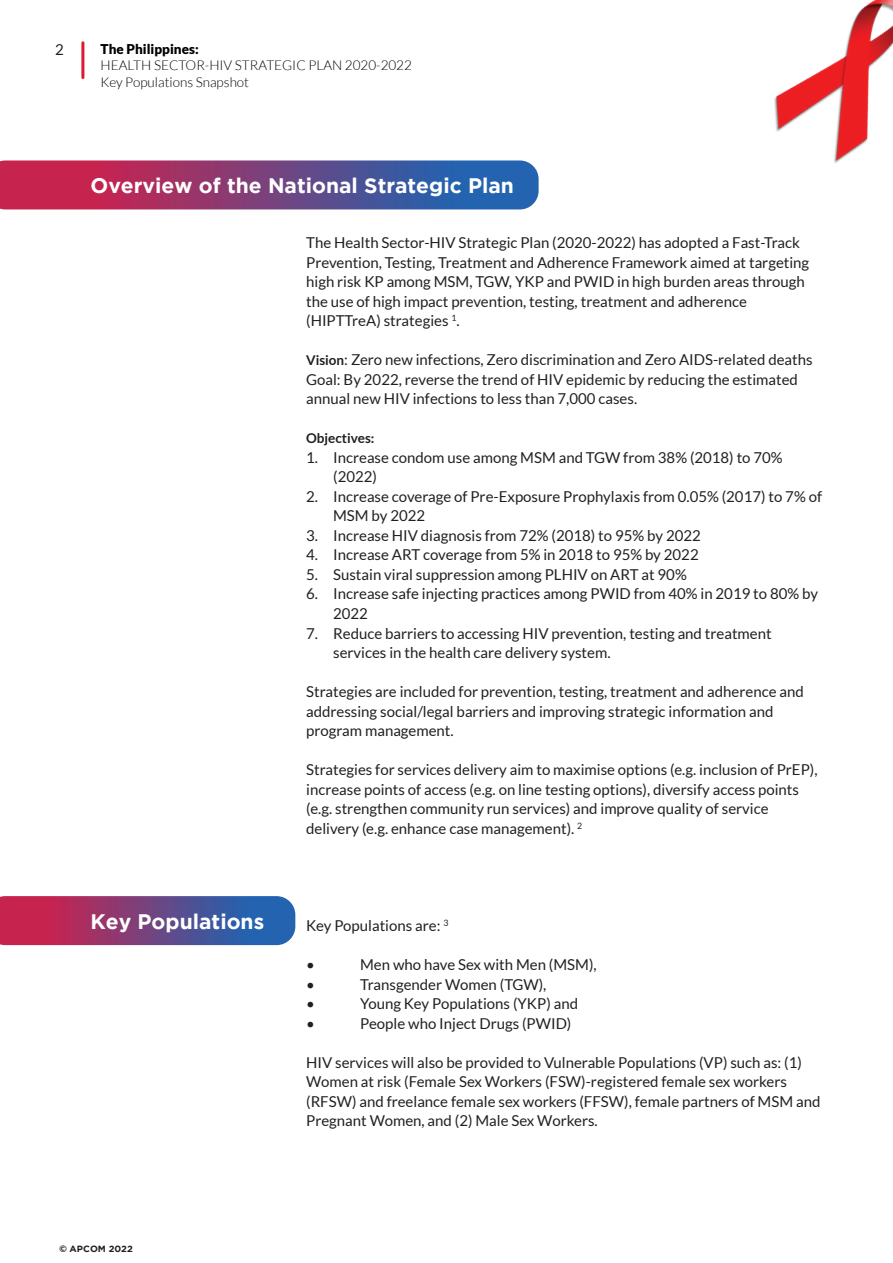
<style>
.page{position:relative;width:893px;height:1263px;background:#fff}
.page>*{position:absolute;margin:0;border:0;box-sizing:border-box;transform-origin:0 0}
.t1{font:700 21px "Gotham";color:#fff}
.t2{font:15px/19.5px "Lato";color:#231f20}
.t3{font:300 13.5px/16.2px "Lato";color:#000}
.t4{font:900 13.5px "Lato";color:#000}
.t5{font:700 13.5px "Lato";color:#231f20}
.t6{font:700 9px "Gotham";color:#231f20}
.s1{font-weight:700;font-size:13.5px}
.s2{font-family:"Lato"}
</style>
<div class="page">
<hr style="left:81px;top:43px;width:3px;height:35px;background:#dc1a32">
<img style="left:774px;top:0;width:119px;height:163px">
<svg style="left:0;top:160px;width:539px;height:49px;background:#78457f"></svg>
<svg style="left:0;top:896px;width:295px;height:49px;background:#774480"></svg>
<p class="t2" style="left:55px;top:40px;width:10px">2</p>
<p class="t4" style="left:101px;top:41px;width:100px">The Philippines:</p>
<p class="t3" style="left:101px;top:58px;width:313px">HEALTH SECTOR-HIV STRATEGIC PLAN 2020-2022<br>Key Populations Snapshot</p>
<h1 class="t1" style="left:90px;top:173px;width:425px">Overview of the National Strategic Plan</h1>
<h1 class="t1" style="left:90px;top:909px;width:175px">Key Populations</h1>
<p class="t2" style="left:306px;top:233px;width:505px">The Health Sector-HIV Strategic Plan (2020-2022) has adopted a Fast-Track Prevention, Testing, Treatment and Adherence Framework aimed at targeting high risk KP among MSM, TGW, YKP and PWID in high burden areas through the use of high impact prevention, testing, treatment and adherence (HIPTTreA) strategies <sup>1</sup>.</p>
<p class="t2" style="left:306px;top:350px;width:508px"><span class="s1">Vision</span>: Zero new infections, Zero discrimination and Zero AIDS-related deaths<br>Goal: By 2022, reverse the trend of HIV epidemic by reducing the estimated annual new HIV infections to less than 7,000 cases.</p>
<p class="t5" style="left:306px;top:431px;width:70px">Objectives:</p>
<p class="t2" style="left:333px;top:448px;width:451px;text-indent:-27px">1. Increase condom use among MSM and TGW from 38% (2018) to 70% (2022)</p>
<p class="t2" style="left:333px;top:487px;width:490px;text-indent:-27px">2. Increase coverage of Pre-Exposure Prophylaxis from 0.05% (2017) to 7% of<br>MSM by 2022</p>
<p class="t2" style="left:306px;top:526px;width:396px">3. Increase HIV diagnosis from 72% (2018) to 95% by 2022</p>
<p class="t2" style="left:306px;top:545px;width:394px">4. Increase ART coverage from 5% in 2018 to 95% by 2022</p>
<p class="t2" style="left:306px;top:565px;width:382px">5. Sustain viral suppression among PLHIV on ART at 90%</p>
<p class="t2" style="left:333px;top:584px;width:486px;text-indent:-27px">6. Increase safe injecting practices among PWID from 40% in 2019 to 80% by<br>2022</p>
<p class="t2" style="left:333px;top:623px;width:440px;text-indent:-27px">7. Reduce barriers to accessing HIV prevention, testing and treatment services in the health care delivery system.</p>
<p class="t2" style="left:306px;top:682px;width:499px">Strategies are included for prevention, testing, treatment and adherence and addressing social/legal barriers and improving strategic information and program management.</p>
<p class="t2" style="left:306px;top:760px;width:513px">Strategies for services delivery aim to maximise options (e.g. inclusion of PrEP), increase points of access (e.g. on line testing options), diversify access points (e.g. strengthen community run services) and improve quality of service delivery (e.g. enhance case management). <sup>2</sup></p>
<p class="t2" style="left:306px;top:916px;width:144px">Key Populations are: <sup>3</sup></p>
<p class="t2" style="left:306px;top:955px;width:10px">•</p>
<p class="t2" style="left:360px;top:955px;width:238px">Men who have Sex with Men (MSM),</p>
<p class="t2" style="left:306px;top:974px;width:10px">•</p>
<p class="t2" style="left:360px;top:974px;width:188px">Transgender Women (TGW),</p>
<p class="t2" style="left:306px;top:994px;width:10px">•</p>
<p class="t2" style="left:360px;top:994px;width:219px">Young Key Populations (YKP) and</p>
<p class="t2" style="left:306px;top:1013px;width:10px">•</p>
<p class="t2" style="left:360px;top:1013px;width:212px">People who Inject Drugs (PWID)</p>
<p class="t2" style="left:306px;top:1052px;width:516px">HIV services will also be provided to Vulnerable Populations (VP) such as: (1)<br>Women at risk (Female Sex Workers (FSW)-registered female sex workers (RFSW) and freelance female sex workers (FFSW), female partners of MSM and Pregnant Women, and (2) Male Sex Workers.</p>
<p class="t6" style="left:60px;top:1243px;width:75px"><span class="s2">©</span> APCOM 2022</p>
</div>
